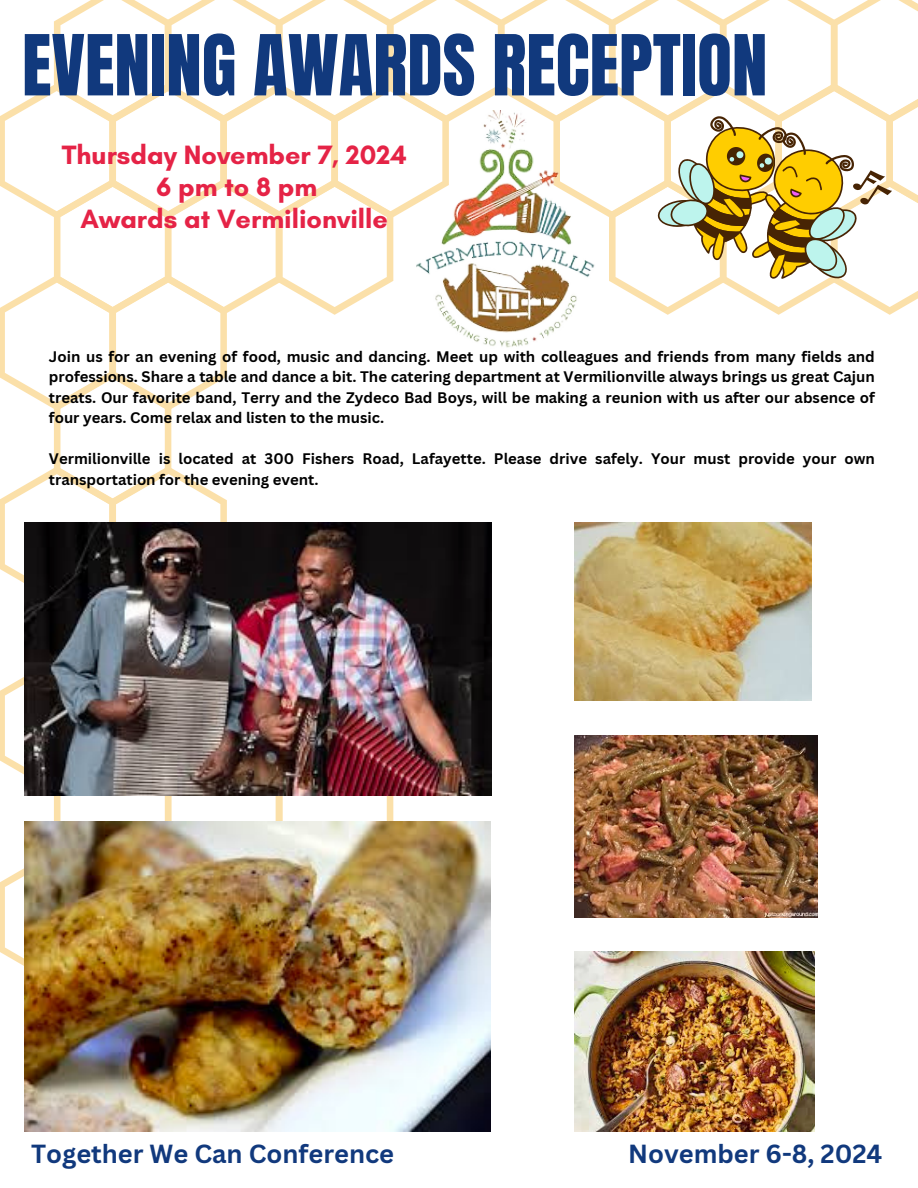
<style>
.page{position:relative;width:918px;height:1188px;background:#fff}
.page>*{position:absolute;margin:0;border:0;box-sizing:border-box;transform-origin:0 0}
.t1{font:71.4px "Anton";color:#11397d}
.t2{font:700 27px "Glacial Indifference";color:#e52346}
.t3{font:700 25.5px "Canva Sans";color:#11397d}
.t4{font:700 14.85px/20.5px "Canva Sans";color:#000;text-align:justify}
</style>
<div class="page">
<img style="left:25px;top:1081px;width:465px;height:50px">
<img style="left:574px;top:1081px;width:241px;height:50px">
<img style="left:0;top:0;width:918px;height:1081px">
<h2 class="t1" style="left:22px;top:14px;width:747px">EVENING AWARDS RECEPTION</h2>
<p class="t2" style="left:62px;top:138px;width:347px">Thursday November 7, 2024</p>
<p class="t2" style="left:156px;top:170px;width:163px">6 pm to 8 pm</p>
<p class="t2" style="left:81px;top:202px;width:309px">Awards at Vermilionville</p>
<p class="t4" style="left:49px;top:346px;width:828px">Join us for an evening of food, music and dancing. Meet up with colleagues and friends from many fields and professions. Share a table and dance a bit. The catering department at Vermilionville always brings us great Cajun treats. Our favorite band, Terry and the Zydeco Bad Boys, will be making a reunion with us after our absence of four years. Come relax and listen to the music.</p>
<p class="t4" style="left:49px;top:448px;width:828px">Vermilionville is located at 300 Fishers Road, Lafayette. Please drive safely. Your must provide your own transportation for the evening event.</p>
<p class="t3" style="left:31px;top:1135px;width:365px">Together We Can Conference</p>
<p class="t3" style="left:628px;top:1135px;width:256px">November 6-8, 2024</p>
</div>
